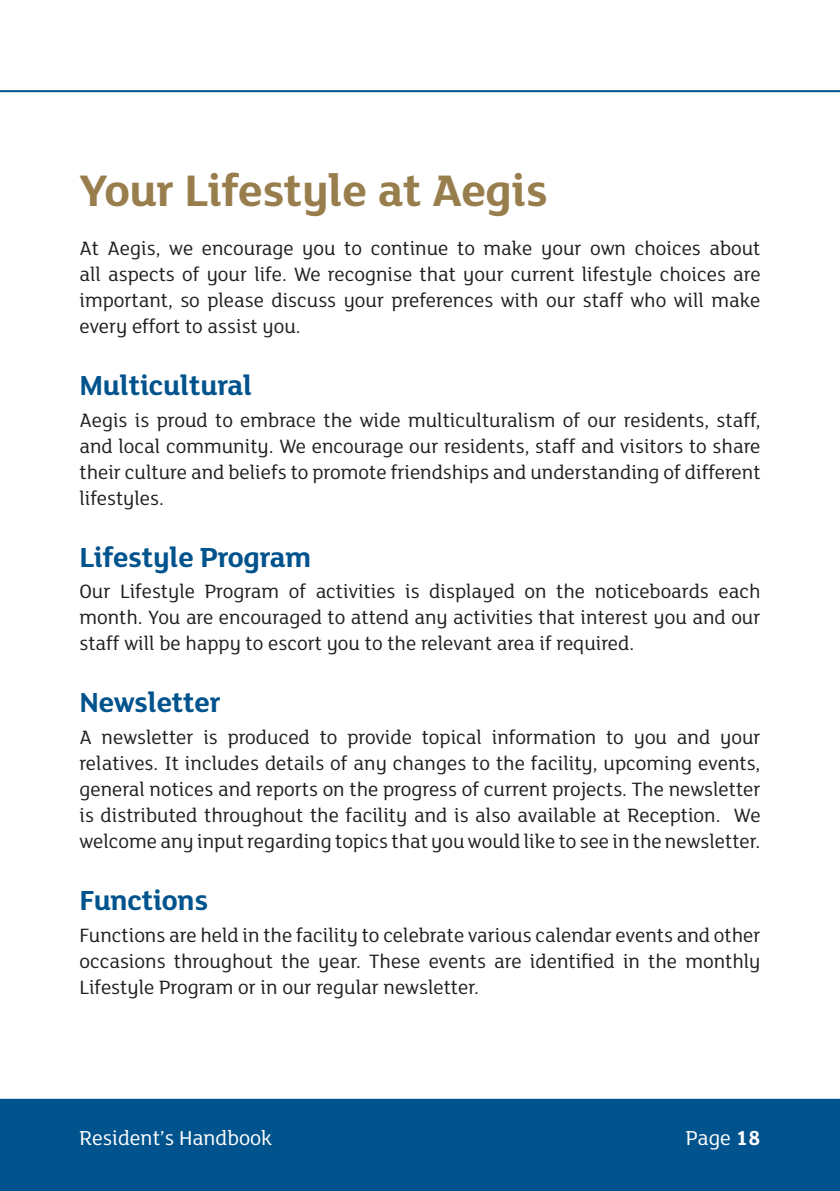
<style>
.page{position:relative;width:840px;height:1191px;background:#fff}
.page>*{position:absolute;margin:0;border:0;box-sizing:border-box;transform-origin:0 0}
.Heads{font:700 48px "FS Lola";letter-spacing:-.01em;color:#997e4d}
.Sub_Heads{font:700 30px "FS Lola";letter-spacing:-.01em;color:#00538d}
.t1{font:22px "FS Lola";color:#fff}
.Body{font:21px/26px "FS Lola";color:#231f20;text-align:justify}
.s1{font-weight:700}
</style>
<div class="page">
<div style="left:0;top:1099px;width:839px;height:92px;background:#00538d"></div>
<hr style="left:0;top:90px;width:839px;height:2px;background:#00538d">
<hr style="left:0;top:1098px;width:839px;height:2px;background:#00538d">
<p class="Heads" style="left:79px;top:157px;width:469px">Your Lifestyle at Aegis</p>
<p class="Body" style="left:79px;top:234px;width:682px">At Aegis, we encourage you to continue to make your own choices about all aspects of your life. We recognise that your current lifestyle choices are important, so please discuss your preferences with our staff who will make every effort to assist you.</p>
<p class="Sub_Heads" style="left:79px;top:364px;width:174px">Multicultural</p>
<p class="Body" style="left:79px;top:406px;width:682px">Aegis is proud to embrace the wide multiculturalism of our residents, staff, and local community. We encourage our residents, staff and visitors to share their culture and beliefs to promote friendships and understanding of different lifestyles.</p>
<p class="Sub_Heads" style="left:79px;top:536px;width:233px">Lifestyle Program</p>
<p class="Body" style="left:79px;top:577px;width:682px">Our Lifestyle Program of activities is displayed on the noticeboards each month. You are encouraged to attend any activities that interest you and our staff will be happy to escort you to the relevant area if required.</p>
<p class="Sub_Heads" style="left:79px;top:682px;width:143px">Newsletter</p>
<p class="Body" style="left:79px;top:723px;width:682px">A newsletter is produced to provide topical information to you and your relatives. It includes details of any changes to the facility, upcoming events, general notices and reports on the progress of current projects. The newsletter is distributed throughout the facility and is also available at Reception. We welcome any input regarding topics that you would like to see in the newsletter.</p>
<p class="Sub_Heads" style="left:79px;top:879px;width:130px">Functions</p>
<p class="Body" style="left:79px;top:921px;width:682px">Functions are held in the facility to celebrate various calendar events and other occasions throughout the year. These events are identified in the monthly Lifestyle Program or in our regular newsletter.</p>
<p class="t1" style="left:79px;top:1123px;width:194px">Resident’s Handbook</p>
<p class="t1" style="left:685px;top:1123px;width:76px">Page <span class="s1">18</span></p>
</div>
